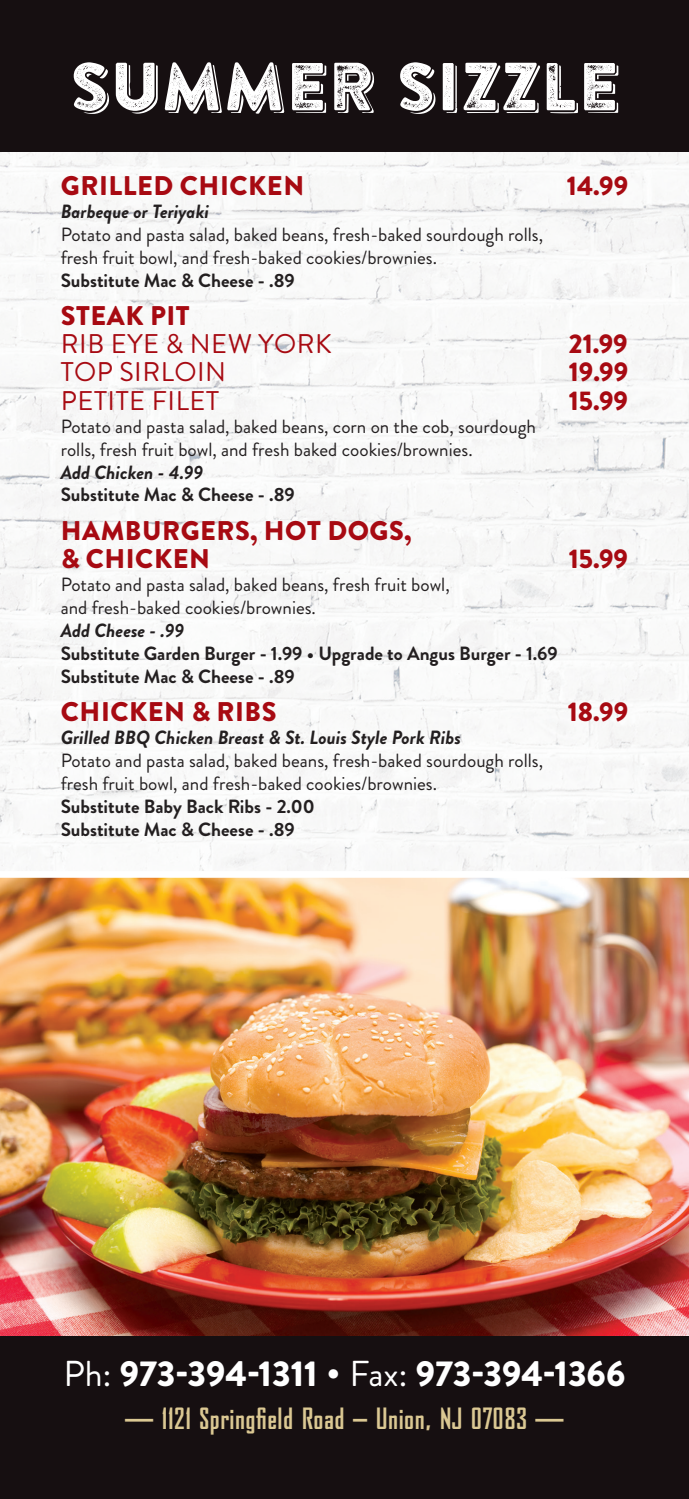
<style>
.page{position:relative;width:689px;height:1499px;background:#fff}
.page>*{position:absolute;margin:0;border:0;box-sizing:border-box;transform-origin:0 0}
.t1{font:67.5px "Brandon Printed Two Shadow";color:#fff}
.t2{font:900 36px "Brandon Grotesque";color:#fff}
.t3{font:700 36px "Brandon Grotesque";color:#fff}
.t4{font:700 28.12px "Bureau Agency FB";letter-spacing:.02em;color:#dbc893}
.MENU_ITEM_1{font:900 27px "Brandon Grotesque";letter-spacing:.02em;color:#a70a12}
.t5{font:27px "Brandon Grotesque";letter-spacing:.02em;color:#a70a12}
.COPY_1{font:19.12px "Brandon Grotesque";color:#231f20}
.COPY_1-2{font:700 19.12px "Brandon Grotesque";color:#231f20}
.COPY_1-3{font:italic 700 19.12px "Brandon Grotesque";color:#231f20}
.s1{color:#160f11}
.s2{font-weight:400}
</style>
<div class="page">
<img style="left:0;top:151px;width:688px;height:720px">
<img style="left:0;top:877px;width:688px;height:459px">
<div style="left:0;top:1336px;width:688px;height:162px;background:#160f11"></div>
<div style="left:0;top:0;width:688px;height:151px;background:#160f11"></div>
<h1 class="t1" style="left:69px;top:44px;width:551px">SUMMER SIZZLE</h1>
<h2 class="MENU_ITEM_1" style="left:61px;top:166px;width:245px">GRILLED CHICKEN</h2>
<h2 class="MENU_ITEM_1" style="left:567px;top:166px;width:63px">14.99</h2>
<p class="COPY_1-3" style="left:61px;top:198px;width:150px">Barbeque or Teriyaki</p>
<p class="COPY_1" style="left:61px;top:221px;width:484px">Potato and pasta salad, baked beans, fresh-baked sourdough rolls,</p>
<p class="COPY_1" style="left:61px;top:244px;width:378px">fresh fruit bowl, and fresh-baked cookies/brownies.</p>
<p class="COPY_1-2" style="left:61px;top:267px;width:235px">Substitute Mac &amp; Cheese - .89</p>
<h2 class="MENU_ITEM_1" style="left:61px;top:296px;width:130px">STEAK PIT</h2>
<h3 class="t5" style="left:61px;top:325px;width:272px">RIB EYE &amp; NEW YORK</h3>
<p class="MENU_ITEM_1" style="left:568px;top:324px;width:60px">21.99</p>
<h3 class="t5" style="left:61px;top:353px;width:167px">TOP SIRLOIN</h3>
<p class="MENU_ITEM_1" style="left:568px;top:352px;width:61px">19.99</p>
<h3 class="t5" style="left:61px;top:382px;width:160px">PETITE FILET</h3>
<p class="MENU_ITEM_1" style="left:568px;top:381px;width:61px">15.99</p>
<p class="COPY_1" style="left:61px;top:413px;width:476px">Potato and pasta salad, baked beans, corn on the cob, sourdough</p>
<p class="COPY_1" style="left:61px;top:436px;width:413px">rolls, fresh fruit bowl, and fresh baked cookies/brownies.</p>
<p class="COPY_1-3" style="left:61px;top:458px;width:144px">Add Chicken <span class="s1">-</span> 4.99</p>
<p class="COPY_1-2" style="left:61px;top:481px;width:235px">Substitute Mac &amp; Cheese - .89</p>
<h2 class="MENU_ITEM_1" style="left:61px;top:511px;width:352px">HAMBURGERS, HOT DOGS,</h2>
<h2 class="MENU_ITEM_1" style="left:61px;top:540px;width:151px">&amp; CHICKEN</h2>
<p class="MENU_ITEM_1" style="left:568px;top:540px;width:61px">15.99</p>
<p class="COPY_1" style="left:61px;top:571px;width:390px">Potato and pasta salad, baked beans, fresh fruit bowl,</p>
<p class="COPY_1" style="left:61px;top:594px;width:257px">and fresh-baked cookies/brownies.</p>
<p class="COPY_1-3" style="left:61px;top:617px;width:125px">Add Cheese - .99</p>
<p class="COPY_1-2" style="left:61px;top:640px;width:498px">Substitute Garden Burger - 1.99 • Upgrade to Angus Burger - 1.69</p>
<p class="COPY_1-2" style="left:61px;top:663px;width:235px">Substitute Mac &amp; Cheese - .89</p>
<h2 class="MENU_ITEM_1" style="left:61px;top:692px;width:217px">CHICKEN &amp; RIBS</h2>
<h2 class="MENU_ITEM_1" style="left:567px;top:692px;width:62px">18.99</h2>
<p class="COPY_1-3" style="left:61px;top:724px;width:402px">Grilled BBQ Chicken Breast &amp; St. Louis Style Pork Ribs</p>
<p class="COPY_1" style="left:61px;top:747px;width:484px">Potato and pasta salad, baked beans, fresh-baked sourdough rolls,</p>
<p class="COPY_1" style="left:61px;top:770px;width:378px">fresh fruit bowl, and fresh-baked cookies/brownies.</p>
<p class="COPY_1-2" style="left:61px;top:793px;width:255px">Substitute Baby Back Ribs - 2.00</p>
<p class="COPY_1-2" style="left:61px;top:816px;width:235px">Substitute Mac &amp; Cheese - .89</p>
<p class="t2" style="left:64px;top:1347px;width:563px"><span class="s2">Ph:</span> 973-394-1311 <span class="s2">Fax:</span> 973-394-1366</p>
<p class="t4" style="left:125px;top:1402px;width:440px">— 1121 Springfield Road – Union, NJ 07083 —</p>
<p class="t3" style="left:326px;top:1344px;width:16px">•</p>
</div>
